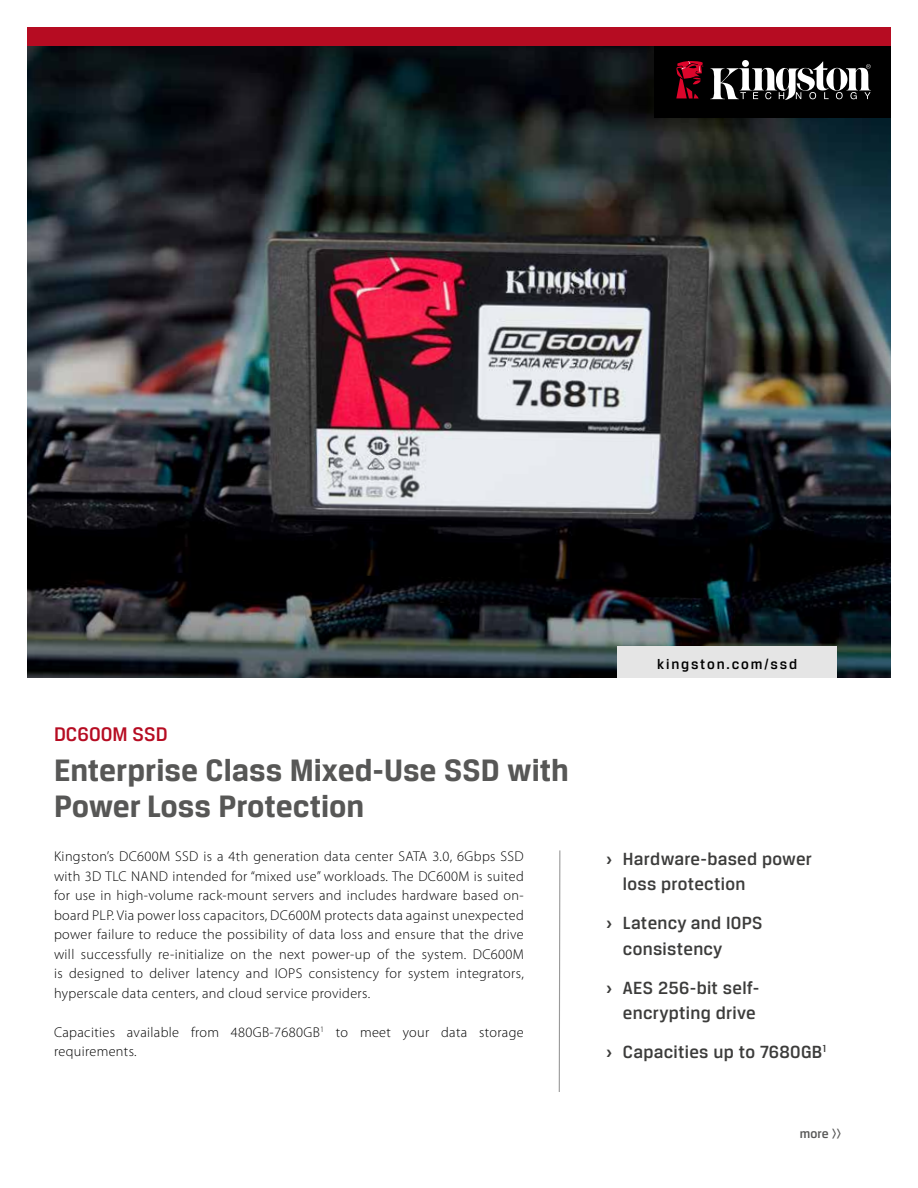
<style>
.page{position:relative;width:918px;height:1188px;background:#fff}
.page>*{position:absolute;margin:0;border:0;box-sizing:border-box;transform-origin:0 0}
.t1{font:700 33px/36px "Breuer Text";color:#575756}
.t2{font:500 21px "Breuer Text";color:#b60c22}
.t3{font:500 18.75px/25.5px "Breuer Text";letter-spacing:.015em;color:#3c3c3b}
.t4{font:500 15px "Breuer Text";letter-spacing:.12em;color:#000}
.t5{font:300 14.25px/19.5px "Myriad Pro";letter-spacing:.025em;color:#000;text-align:justify}
.t6{font:500 13.5px "Breuer Text";color:#575756}
.s1{font-weight:700}
</style>
<div class="page">
<img style="left:27px;top:46px;width:864px;height:632px">
<div style="left:27px;top:27px;width:864px;height:19px;background:#b60c22"></div>
<div style="left:655px;top:46px;width:236px;height:71px;background:#000"></div>
<svg style="left:710px;top:61px;width:161px;height:39px"></svg>
<svg style="left:676px;top:61px;width:28px;height:38px"></svg>
<svg style="left:558px;top:850px;width:3px;height:242px"></svg>
<div style="left:617px;top:646px;width:220px;height:32px;background:#e5e5e5"></div>
<h2 class="t2" style="left:54px;top:723px;width:115px">DC600M SSD</h2>
<h1 class="t1" style="left:54px;top:751px;width:516px">Enterprise Class Mixed-Use SSD with<br>Power Loss Protection</h1>
<p class="t5" style="left:54px;top:847px;width:471px">Kingston’s DC600M SSD is a 4th generation data center SATA 3.0, 6Gbps SSD with 3D TLC NAND intended for “mixed use” workloads. The DC600M is suited for use in high-volume rack-mount servers and includes hardware based on&shy;board PLP. Via power loss capacitors, DC600M protects data against unexpected power failure to reduce the possibility of data loss and ensure that the drive will successfully re-initialize on the next power-up of the system. DC600M is designed to deliver latency and IOPS consistency for system integrators, hyperscale data centers, and cloud service providers.</p>
<p class="t5" style="left:54px;top:1022px;width:471px">Capacities available from 480GB-7680GB<sup>1</sup> to meet your data storage requirements.</p>
<p class="t4" style="left:657px;top:655px;width:141px">kingston.com/ssd</p>
<h3 class="t3" style="left:623px;top:845px;width:191px;text-indent:-17px"><span class="s1">›</span> Hardware-based power loss protection</h3>
<h3 class="t3" style="left:623px;top:910px;width:141px;text-indent:-17px"><span class="s1">›</span> Latency and IOPS consistency</h3>
<h3 class="t3" style="left:606px;top:974px;width:155px;text-align:right"><span class="s1">›</span> AES 256-bit self&shy;encrypting drive</h3>
<h3 class="t3" style="left:606px;top:1039px;width:222px"><span class="s1">›</span> Capacities up to 7680GB<sup>1</sup></h3>
<p class="t6" style="left:800px;top:1126px;width:43px">more &gt;&gt;</p>
</div>
